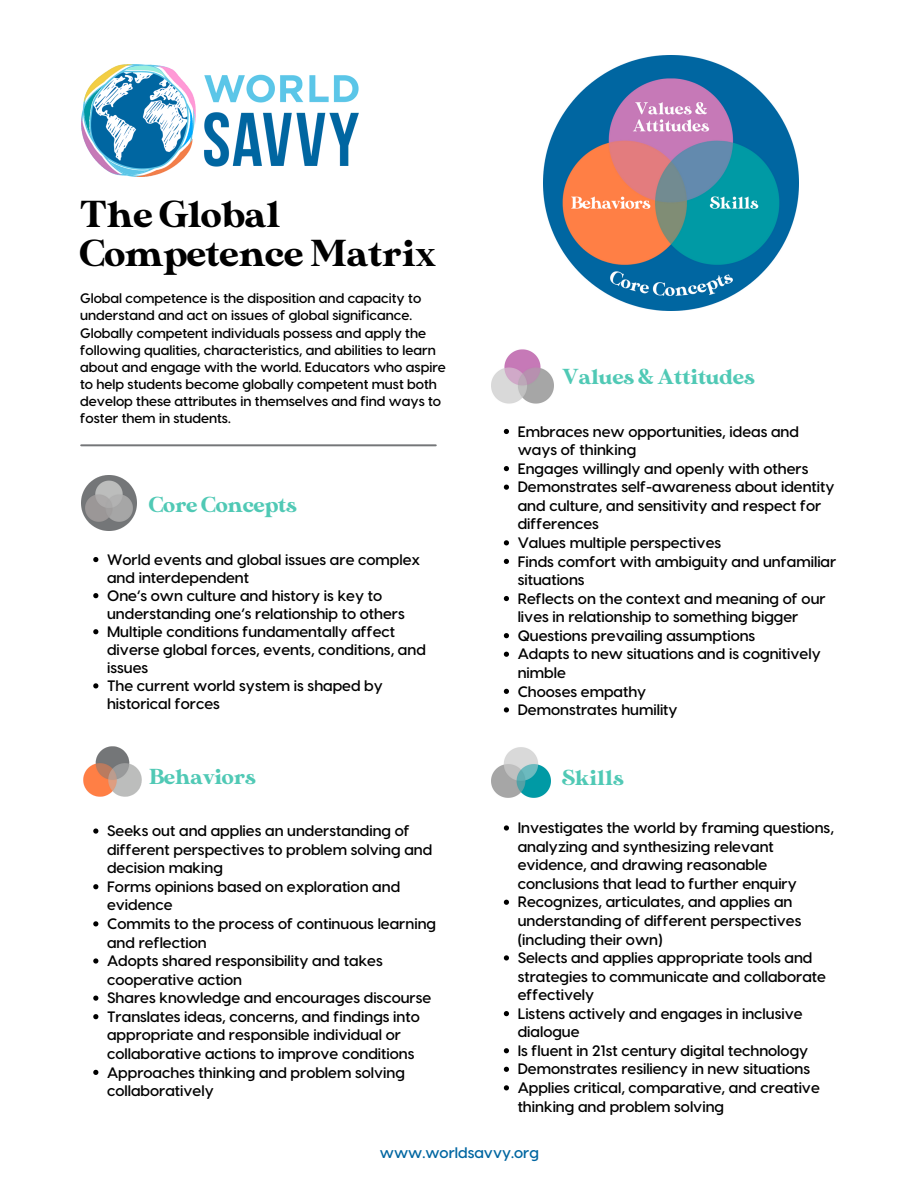
<style>
.page{position:relative;width:918px;height:1188px;background:#fff}
.page>*{position:absolute;margin:0;border:0;box-sizing:border-box;transform-origin:0 0}
.t1{font:37.5px/39.2px "MADE Sunflower";color:#000}
.t2{font:21.6px "MADE Sunflower";color:#50c9b5}
.t3{font:600 15.15px/18.6px "Visby CF";color:#000}
.t4{font:600 15.15px "Visby CF";color:#0066a1}
.t5{font:600 13.8px/17px "Visby CF";color:#000}
</style>
<div class="page">
<img style="left:195px;top:74px;width:163px;height:93px">
<img style="left:81px;top:476px;width:56px;height:55px">
<img style="left:83px;top:746px;width:59px;height:51px">
<hr style="left:81px;top:444px;width:355px;height:2px;background:#747678">
<img style="left:81px;top:64px;width:114px;height:113px">
<img style="left:543px;top:55px;width:256px;height:256px">
<img style="left:492px;top:349px;width:62px;height:55px">
<img style="left:492px;top:747px;width:58px;height:51px">
<svg style="left:93px;top:557px;width:5px;height:5px"></svg>
<svg style="left:93px;top:593px;width:5px;height:5px"></svg>
<svg style="left:93px;top:629px;width:5px;height:5px"></svg>
<svg style="left:93px;top:683px;width:5px;height:5px"></svg>
<svg style="left:93px;top:828px;width:5px;height:6px"></svg>
<svg style="left:93px;top:884px;width:5px;height:5px"></svg>
<svg style="left:93px;top:921px;width:5px;height:5px"></svg>
<svg style="left:93px;top:958px;width:5px;height:6px"></svg>
<svg style="left:93px;top:996px;width:5px;height:5px"></svg>
<svg style="left:93px;top:1014px;width:5px;height:5px"></svg>
<svg style="left:93px;top:1070px;width:5px;height:5px"></svg>
<svg style="left:504px;top:429px;width:5px;height:5px"></svg>
<svg style="left:504px;top:466px;width:5px;height:5px"></svg>
<svg style="left:504px;top:485px;width:5px;height:5px"></svg>
<svg style="left:504px;top:540px;width:5px;height:5px"></svg>
<svg style="left:504px;top:559px;width:5px;height:5px"></svg>
<svg style="left:504px;top:596px;width:5px;height:5px"></svg>
<svg style="left:504px;top:633px;width:5px;height:5px"></svg>
<svg style="left:504px;top:652px;width:5px;height:5px"></svg>
<svg style="left:504px;top:689px;width:5px;height:5px"></svg>
<svg style="left:504px;top:707px;width:5px;height:5px"></svg>
<svg style="left:504px;top:825px;width:5px;height:6px"></svg>
<svg style="left:504px;top:900px;width:5px;height:5px"></svg>
<svg style="left:504px;top:955px;width:5px;height:6px"></svg>
<svg style="left:504px;top:1011px;width:5px;height:5px"></svg>
<svg style="left:504px;top:1048px;width:5px;height:5px"></svg>
<svg style="left:504px;top:1067px;width:5px;height:5px"></svg>
<svg style="left:504px;top:1085px;width:5px;height:5px"></svg>
<h1 class="t1" style="left:80px;top:196px;width:357px">The Global<br>Competence Matrix</h1>
<p class="t5" style="left:80px;top:289px;width:367px">Global competence is the disposition and capacity to understand and act on issues of global significance.<br>Globally competent individuals possess and apply the following qualities, characteristics, and abilities to learn about and engage with the world. Educators who aspire to help students become globally competent must both develop these attributes in themselves and find ways to foster them in students.</p>
<h2 class="t2" style="left:149px;top:493px;width:149px">Core Concepts</h2>
<p class="t3" style="left:107px;top:550px;width:320px;line-height:18px">World events and global issues are complex and interdependent<br>One’s own culture and history is key to understanding one’s relationship to others Multiple conditions fundamentally affect diverse global forces, events, conditions, and issues<br>The current world system is shaped by historical forces</p>
<h2 class="t2" style="left:562px;top:365px;width:194px">Values &amp; Attitudes</h2>
<p class="t3" style="left:518px;top:421px;width:320px">Embraces new opportunities, ideas and ways of thinking<br>Engages willingly and openly with others<br>Demonstrates self-awareness about identity and culture, and sensitivity and respect for differences<br>Values multiple perspectives<br>Finds comfort with ambiguity and unfamiliar situations<br>Reflects on the context and meaning of our lives in relationship to something bigger<br>Questions prevailing assumptions<br>Adapts to new situations and is cognitively nimble<br>Chooses empathy<br>Demonstrates humility</p>
<h2 class="t2" style="left:149px;top:764px;width:108px">Behaviors</h2>
<h2 class="t2" style="left:562px;top:766px;width:63px">Skills</h2>
<p class="t3" style="left:107px;top:821px;width:330px">Seeks out and applies an understanding of different perspectives to problem solving and decision making<br>Forms opinions based on exploration and evidence<br>Commits to the process of continuous learning and reflection<br>Adopts shared responsibility and takes cooperative action<br>Shares knowledge and encourages discourse Translates ideas, concerns, and findings into appropriate and responsible individual or collaborative actions to improve conditions Approaches thinking and problem solving collaboratively</p>
<p class="t3" style="left:518px;top:818px;width:318px">Investigates the world by framing questions, analyzing and synthesizing relevant evidence, and drawing reasonable conclusions that lead to further enquiry Recognizes, articulates, and applies an understanding of different perspectives (including their own)<br>Selects and applies appropriate tools and strategies to communicate and collaborate effectively<br>Listens actively and engages in inclusive dialogue<br>Is fluent in 21st century digital technology Demonstrates resiliency in new situations Applies critical, comparative, and creative thinking and problem solving</p>
<p class="t4" style="left:380px;top:1142px;width:161px">www.worldsavvy.org</p>
</div>
